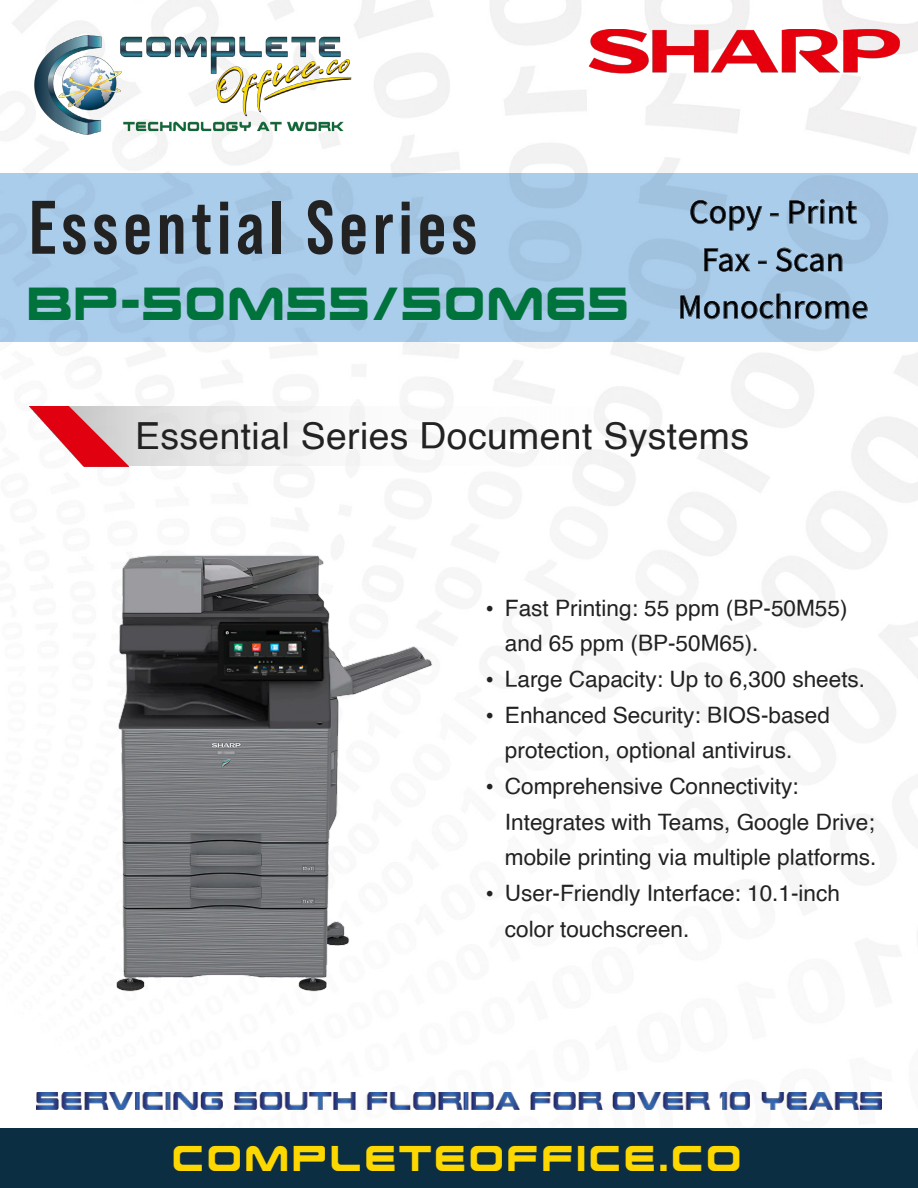
<style>
.page{position:relative;width:918px;height:1188px;background:#fff}
.page>*{position:absolute;margin:0;border:0;box-sizing:border-box;transform-origin:0 0}
.t1{font:700 75.6px "Bebas Neue Pro";letter-spacing:.07em;color:#222}
.t2{font:37.35px "Helvetica";letter-spacing:.01em;color:#222}
.t3{font:33.9px/47.5px "Source Sans Pro";letter-spacing:.005em;color:#000;text-align:center}
.t4{font:32.4px "Future Earth";color:#00723b}
.t5{font:25.05px "Future Earth";letter-spacing:.075em;color:#fdd700}
.t6{font:22.65px/35.7px "Helvetica";color:#222}
.s1{font-family:"Times New Roman"}
</style>
<div class="page">
<img style="left:0;top:0;width:918px;height:1110px">
<img style="left:29px;top:29px;width:328px;height:109px">
<div style="left:0;top:174px;width:918px;height:168px;background:#aacdec"></div>
<div style="left:0;top:1128px;width:918px;height:60px;background:#0c2e42"></div>
<svg style="left:680px;top:199px;width:188px;height:120px"></svg>
<img style="left:129px;top:406px;width:693px;height:60px">
<img style="left:29px;top:406px;width:100px;height:61px">
<img style="left:37px;top:1093px;width:844px;height:17px">
<img style="left:589px;top:29px;width:311px;height:45px">
<img style="left:0;top:512px;width:468px;height:513px">
<h1 class="t1" style="left:29px;top:184px;width:450px">Essential Series</h1>
<h3 class="t4" style="left:29px;top:290px;width:605px">BP-50M55/50M65</h3>
<h3 class="t3" style="left:678px;top:189px;width:192px">Copy - Print<br>Fax - Scan<br>Monochrome</h3>
<h2 class="t2" style="left:135px;top:407px;width:615px">Essential Series Document Systems</h2>
<p class="t6" style="left:505px;top:591px;width:344px;text-indent:-19px"><span class="s1">•</span> Fast Printing: 55 ppm (BP-50M55) and 65 ppm (BP-50M65).</p>
<p class="t6" style="left:486px;top:662px;width:381px"><span class="s1">•</span> Large Capacity: Up to 6,300 sheets.</p>
<p class="t6" style="left:505px;top:698px;width:327px;text-indent:-19px"><span class="s1">•</span> Enhanced Security: BIOS-based protection, optional antivirus.</p>
<p class="t6" style="left:505px;top:769px;width:373px;text-indent:-19px"><span class="s1">•</span> Comprehensive Connectivity:<br>Integrates with Teams, Google Drive; mobile printing via multiple platforms.</p>
<p class="t6" style="left:505px;top:876px;width:337px;text-indent:-19px"><span class="s1">•</span> User-Friendly Interface: 10.1-inch color touchscreen.</p>
<p class="t5" style="left:174px;top:1147px;width:572px">COMPLETEOFFICE.CO</p>
</div>
